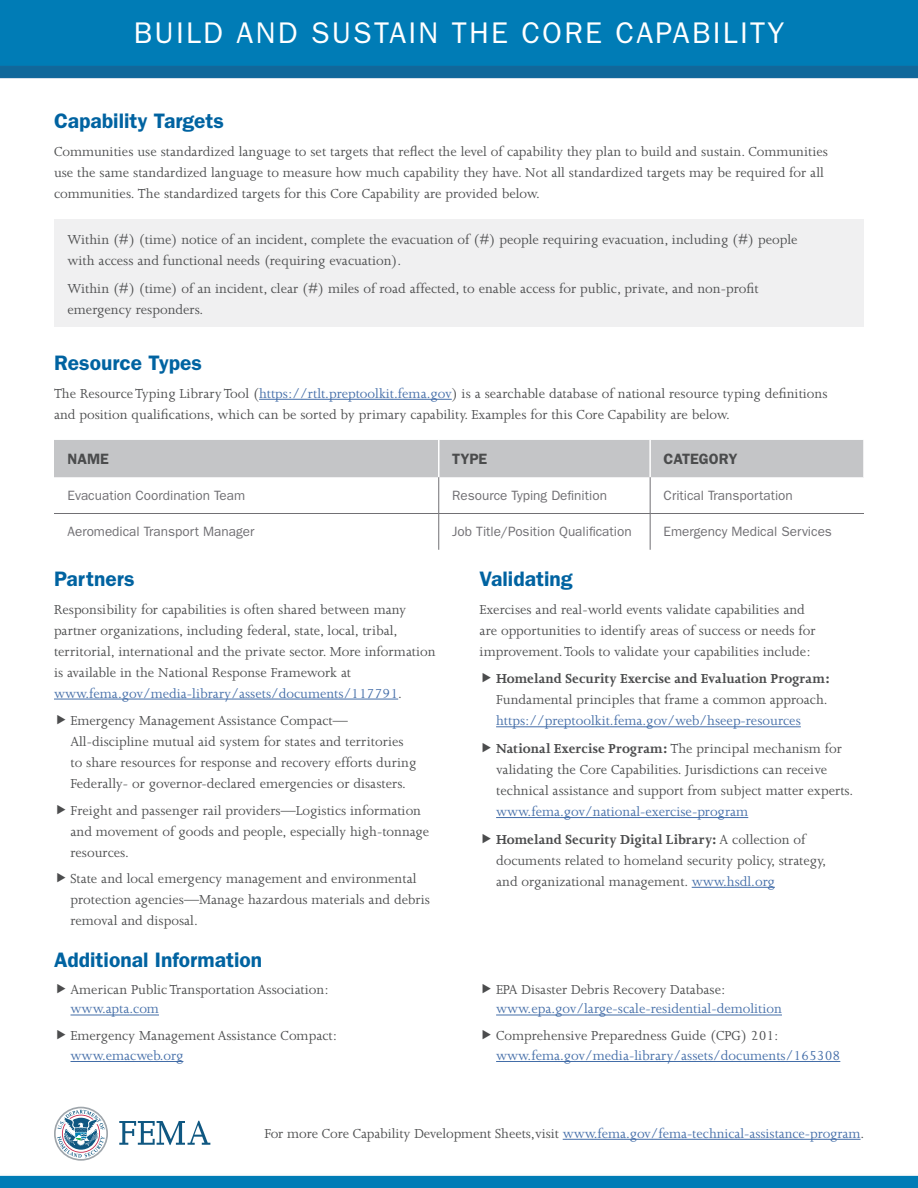
<style>
.page{position:relative;width:918px;height:1188px;background:#fff}
.page>*{position:absolute;margin:0;border:0;box-sizing:border-box;transform-origin:0 0}
.t1{font:30px "ITC Franklin Gothic Std";letter-spacing:.075em;color:#fff}
.t2{font:600 21px "ITC Franklin Gothic Std";color:#0063a1}
.t3{font:15px/21px "Joanna";color:#4b4c4d}
.t4{font:15px/21px "Joanna";color:#436da8}
.t5{font:600 15px "ITC Franklin Gothic Std";color:#4b4c4d}
.t6{font:13.5px "ITC Franklin Gothic Std";color:#717074}
.s1{color:#436da8}
.s2{font-weight:700;color:#4b4c4d}
.s3{color:#4b4c4d}
.s4{font-weight:700}
</style>
<div class="page">
<img style="left:0;top:0;width:918px;height:1188px">
<hr style="left:563px;top:1139px;width:298px;height:1px;background:#436da8">
<hr style="left:259px;top:399px;width:193px;height:1px;background:#436da8">
<hr style="left:54px;top:699px;width:344px;height:1px;background:#436da8">
<hr style="left:496px;top:726px;width:305px;height:1px;background:#436da8">
<hr style="left:496px;top:817px;width:252px;height:1px;background:#436da8">
<hr style="left:692px;top:887px;width:83px;height:1px;background:#436da8">
<div style="left:54px;top:440px;width:809px;height:37px;background:#c4c5c7"></div>
<hr style="left:438px;top:440px;width:2px;height:37px;background:#fff">
<hr style="left:649px;top:440px;width:2px;height:37px;background:#fff">
<hr style="left:438px;top:477px;width:1px;height:36px;background:#717074">
<hr style="left:650px;top:477px;width:1px;height:36px;background:#717074">
<hr style="left:438px;top:514px;width:1px;height:36px;background:#717074">
<hr style="left:650px;top:514px;width:1px;height:36px;background:#717074">
<hr style="left:863px;top:440px;width:2px;height:37px;background:#fff">
<hr style="left:54px;top:513px;width:385px;height:1px;background:#717074">
<hr style="left:439px;top:513px;width:211px;height:1px;background:#717074">
<hr style="left:650px;top:513px;width:214px;height:1px;background:#717074">
<div style="left:54px;top:219px;width:810px;height:108px;background:#f0f0f1"></div>
<hr style="left:70px;top:1015px;width:89px;height:1px;background:#436da8">
<hr style="left:70px;top:1061px;width:113px;height:1px;background:#436da8">
<hr style="left:496px;top:1015px;width:286px;height:1px;background:#436da8">
<hr style="left:496px;top:1061px;width:344px;height:1px;background:#436da8">
<svg style="left:119px;top:1121px;width:91px;height:24px"></svg>
<svg style="left:54px;top:1107px;width:54px;height:54px"></svg>
<svg style="left:57px;top:715px;width:8px;height:10px"></svg>
<svg style="left:57px;top:804px;width:8px;height:10px"></svg>
<svg style="left:57px;top:873px;width:8px;height:9px"></svg>
<svg style="left:483px;top:673px;width:8px;height:10px"></svg>
<svg style="left:483px;top:743px;width:8px;height:9px"></svg>
<svg style="left:483px;top:834px;width:8px;height:9px"></svg>
<svg style="left:57px;top:984px;width:8px;height:9px"></svg>
<svg style="left:57px;top:1030px;width:8px;height:10px"></svg>
<svg style="left:483px;top:984px;width:8px;height:9px"></svg>
<svg style="left:483px;top:1030px;width:8px;height:10px"></svg>
<h1 class="t1" style="left:134px;top:16px;width:652px">BUILD AND SUSTAIN THE CORE CAPABILITY</h1>
<h3 class="t2" style="left:54px;top:108px;width:172px">Capability Targets</h3>
<p class="t3" style="left:54px;top:141px;width:775px">Communities use standardized language to set targets that reflect the level of capability they plan to build and sustain. Communities use the same standardized language to measure how much capability they have. Not all standardized targets may be required for all communities. The standardized targets for this Core Capability are provided below.</p>
<p class="t3" style="left:68px;top:229px;width:732px">Within (#) (time) notice of an incident, complete the evacuation of (#) people requiring evacuation, including (#) people with access and functional needs (requiring evacuation).</p>
<p class="t3" style="left:68px;top:278px;width:693px">Within (#) (time) of an incident, clear (#) miles of road affected, to enable access for public, private, and non-profit emergency responders.</p>
<h3 class="t2" style="left:54px;top:350px;width:150px">Resource Types</h3>
<p class="t3" style="left:54px;top:383px;width:775px">The Resource Typing Library Tool (<span class="s1">https://rtlt.preptoolkit.fema.gov</span>) is a searchable database of national resource typing definitions and position qualifications, which can be sorted by primary capability. Examples for this Core Capability are below.</p>
<p class="t5" style="left:68px;top:450px;width:43px">NAME</p>
<p class="t5" style="left:452px;top:450px;width:37px">TYPE</p>
<p class="t5" style="left:664px;top:450px;width:75px">CATEGORY</p>
<p class="t6" style="left:68px;top:488px;width:179px">Evacuation Coordination Team</p>
<p class="t6" style="left:452px;top:488px;width:156px">Resource Typing Definition</p>
<p class="t6" style="left:664px;top:488px;width:131px">Critical Transportation</p>
<p class="t6" style="left:68px;top:524px;width:188px">Aeromedical Transport Manager</p>
<p class="t6" style="left:452px;top:524px;width:181px">Job Title/Position Qualification</p>
<p class="t6" style="left:664px;top:524px;width:170px">Emergency Medical Services</p>
<h3 class="t2" style="left:54px;top:566px;width:82px">Partners</h3>
<p class="t3" style="left:54px;top:599px;width:383px">Responsibility for capabilities is often shared between many partner organizations, including federal, state, local, tribal, territorial, international and the private sector. More information is available in the National Response Framework at <span class="s1">www.fema.gov/media-library/assets/documents/117791</span>.</p>
<p class="t3" style="left:70px;top:710px;width:347px">Emergency Management Assistance Compact— All-discipline mutual aid system for states and territories to share resources for response and recovery efforts during Federally- or governor-declared emergencies or disasters.</p>
<p class="t3" style="left:70px;top:800px;width:360px">Freight and passenger rail providers—Logistics information and movement of goods and people, especially high-tonnage resources.</p>
<p class="t3" style="left:70px;top:868px;width:361px">State and local emergency management and environmental protection agencies—Manage hazardous materials and debris removal and disposal.</p>
<h3 class="t2" style="left:54px;top:947px;width:210px">Additional Information</h3>
<p class="t3" style="left:71px;top:980px;width:260px;line-height:19.5px">American Public Transportation Association: <span class="s1">www.apta.com</span></p>
<p class="t3" style="left:71px;top:1026px;width:268px;line-height:19.5px">Emergency Management Assistance Compact: <span class="s1">www.emacweb.org</span></p>
<h3 class="t2" style="left:480px;top:566px;width:95px">Validating</h3>
<p class="t3" style="left:480px;top:599px;width:338px">Exercises and real-world events validate capabilities and are opportunities to identify areas of success or needs for improvement. Tools to validate your capabilities include:</p>
<p class="t4" style="left:496px;top:668px;width:335px;text-align:justify"><span class="s2">Homeland Security Exercise and Evaluation Program:<br></span><span class="s3">Fundamental principles that frame a common approach. </span>https://preptoolkit.fema.gov/web/hseep-resources</p>
<p class="t3" style="left:496px;top:738px;width:359px"><span class="s4">National Exercise Program:</span> The principal mechanism for validating the Core Capabilities. Jurisdictions can receive technical assistance and support from subject matter experts. <span class="s1">www.fema.gov/national-exercise-program</span></p>
<p class="t3" style="left:496px;top:829px;width:332px"><span class="s4">Homeland Security Digital Library:</span> A collection of documents related to homeland security policy, strategy, and organizational management. <span class="s1">www.hsdl.org</span></p>
<p class="t4" style="left:496px;top:980px;width:287px;line-height:19.5px"><span class="s3">EPA Disaster Debris Recovery Database: </span>www.epa.gov/large-scale-residential-demolition</p>
<p class="t4" style="left:496px;top:1026px;width:346px;line-height:19.5px"><span class="s3">Comprehensive Preparedness Guide (CPG) 201: </span>www.fema.gov/media-library/assets/documents/165308</p>
<p class="t4" style="left:264px;top:1123px;width:601px"><span class="s3">For more Core Capability Development Sheets,visit</span> www.fema.gov/fema-technical-assistance-program<span class="s3">.</span></p>
</div>
